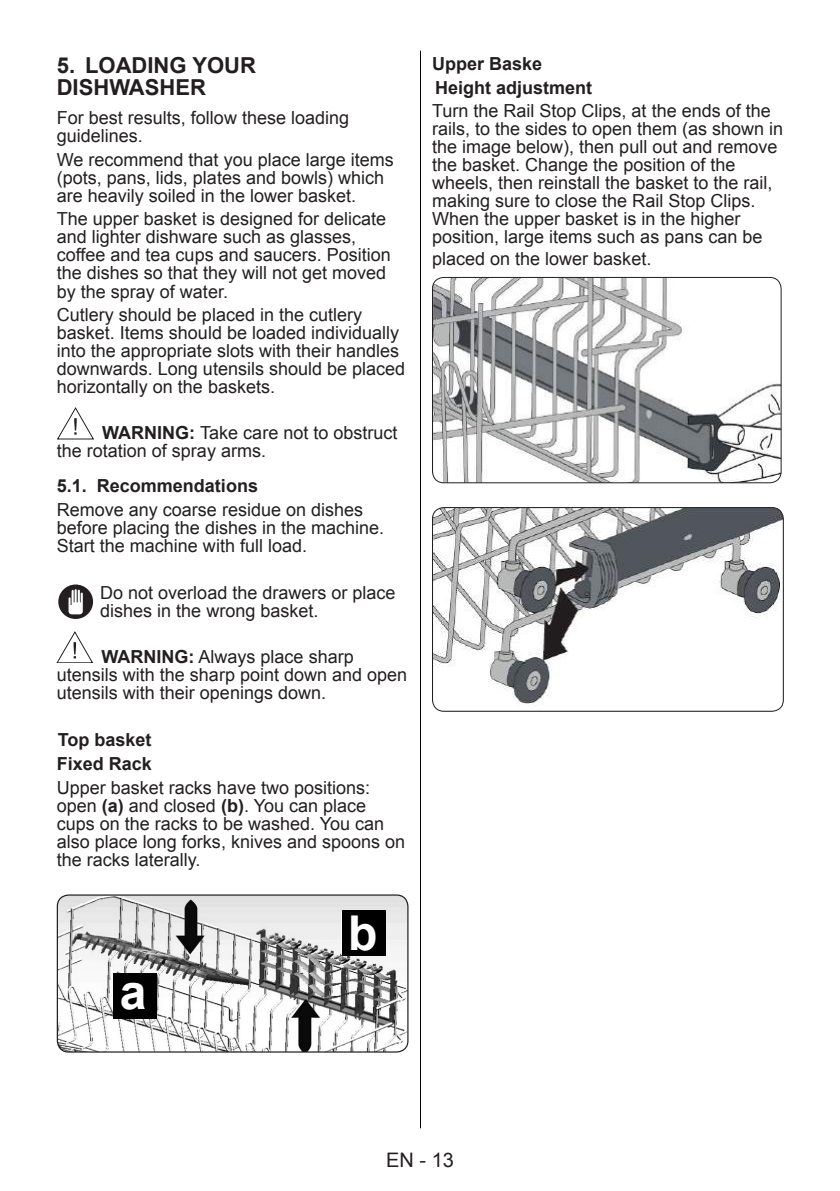
<style>
.page{position:relative;width:840px;height:1191px;background:#fff}
.page>*{position:absolute;margin:0;border:0;box-sizing:border-box;transform-origin:0 0}
.t1{font:700 48px "Arial";color:#fff}
.t2{font:700 22px/22px "Arial";color:#231f20}
.t3{font:20px "Arial";color:#231f20}
.t4{font:18px/18px "Arial";color:#231f20}
.t5{font:700 18px/23.6px "Arial";color:#231f20}
.s1{font-weight:700}
.s2{font-style:inherit}
</style>
<div class="page">
<svg style="left:57px;top:407px;width:37px;height:32px"></svg>
<div style="left:58px;top:584px;width:35px;height:35px;background:#231f20;border-radius:50%"></div>
<svg style="left:68px;top:589px;width:15px;height:25px"></svg>
<svg style="left:57px;top:631px;width:36px;height:32px"></svg>
<img style="left:57px;top:895px;width:350px;height:157px">
<div style="left:57px;top:894px;width:351px;height:158px;border:1px solid #231f20;border-radius:11px"></div>
<img style="left:341px;top:912px;width:1px;height:42px">
<div style="left:113px;top:973px;width:44px;height:46px;background:#000001"></div>
<div style="left:342px;top:910px;width:43px;height:46px;background:#000001"></div>
<img style="left:432px;top:277px;width:348px;height:206px">
<div style="left:432px;top:277px;width:349px;height:206px;border:1px solid #231f20;border-radius:11px"></div>
<img style="left:432px;top:507px;width:350px;height:204px">
<div style="left:432px;top:507px;width:351px;height:204px;border:1px solid #231f20;border-radius:11px"></div>
<hr style="left:420px;top:51px;width:1px;height:1077px;background:#000">
<p class="t2" style="left:57px;top:55px;width:201px">5. LOADING YOUR<br>DISHWASHER</p>
<p class="t4" style="left:57px;top:109px;width:294px">For best results, follow these loading guidelines.</p>
<p class="t4" style="left:57px;top:151px;width:338px">We recommend that you place large items (pots, pans, lids, plates and bowls) which are heavily soiled in the lower basket.</p>
<p class="t4" style="left:57px;top:210px;width:335px">The upper basket is designed for delicate and lighter dishware such as glasses, coffee and tea cups and saucers. Position the dishes so that they will not get moved by the spray of water.</p>
<p class="t4" style="left:57px;top:306px;width:350px">Cutlery should be placed in the cutlery basket. Items should be loaded individually into the appropriate slots with their handles downwards. Long utensils should be placed horizontally on the baskets.</p>
<p class="t4" style="left:57px;top:424px;width:342px;text-indent:45px"><span class="s1">WARNING:</span> Take care not to obstruct the rotation of spray arms.</p>
<p class="t5" style="left:57px;top:474px;width:203px">5.1. Recommendations</p>
<p class="t4" style="left:57px;top:500px;width:329px">Remove any coarse residue on dishes before placing the dishes in the machine.<br>Start the machine with full load.</p>
<p class="t4" style="left:100px;top:584px;width:297px">Do not overload the drawers or place dishes in the wrong basket.</p>
<p class="t4" style="left:57px;top:647px;width:352px;text-indent:45px"><span class="s1">WARNING:</span> Always place sharp utensils with the sharp point down and open utensils with their openings down.</p>
<p class="t5" style="left:57px;top:728px;width:97px">Top basket<br>Fixed Rack</p>
<p class="t4" style="left:57px;top:778px;width:350px">Upper basket racks have two positions: open <span class="s1">(a)</span> and closed <span class="s1">(b)</span>. You can place cups on the racks to be washed. You can also place long forks, knives and spoons on the racks laterally.</p>
<h1 class="t1" style="left:120px;top:960px;width:28px">a</h1>
<h1 class="t1" style="left:348px;top:901px;width:31px">b</h1>
<p class="t5" style="left:432px;top:52px;width:162px">Upper Baske<br>Height adjustment</p>
<p class="t4" style="left:432px;top:102px;width:352px">Turn the Rail Stop Clips, at the ends of the rails, to the sides to open them (as shown in the image below), then pull out and remove the basket. Change the position of the wheels, then reinstall the basket to the rail, making sure to close the Rail Stop Clips.<br>When the upper basket is in the higher position, large items such as pans can be</p>
<p class="t4" style="left:432px;top:250px;width:221px">placed on the lower basket.</p>
<p class="t3" style="left:386px;top:1147px;width:69px">EN - 1<span class="s2">3</span></p>
</div>
